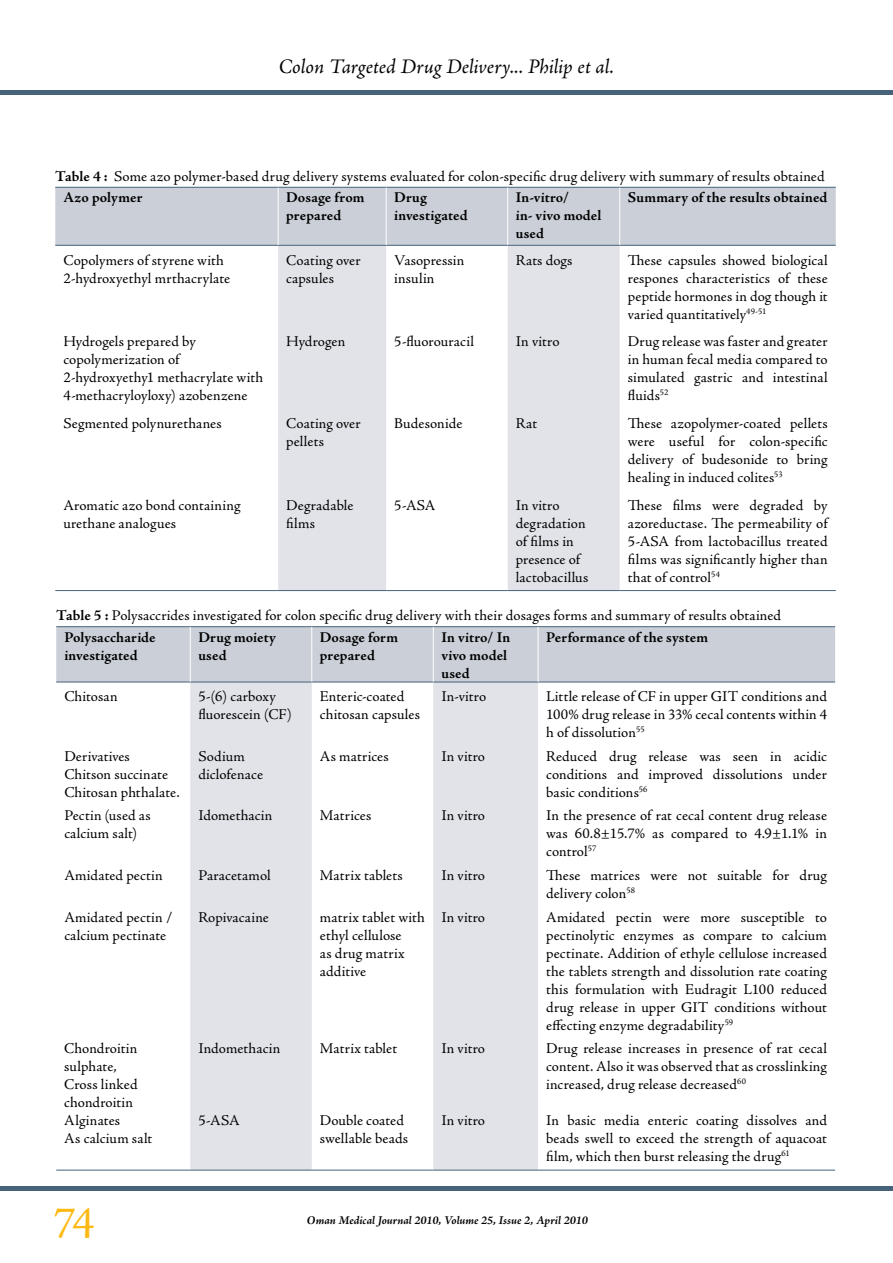
<style>
.page{position:relative;width:893px;height:1263px;background:#fff}
.page>*{position:absolute;margin:0;border:0;box-sizing:border-box;transform-origin:0 0}
.t1{font:45px "Adobe Jenson Pro";color:#fdb913}
.t2{font:italic 21px "Adobe Jenson Pro";color:#000}
.t3{font:15px/18px "Adobe Jenson Pro";letter-spacing:.01em;color:#000}
.t4{font:700 15px/18px "Adobe Jenson Pro";letter-spacing:.005em;color:#000}
.t5{font:italic 700 12px "Adobe Jenson Pro";color:#000}
.s1{font-weight:700}
</style>
<div class="page">
<hr style="left:0;top:90px;width:893px;height:4px;background:#46637a">
<div style="left:0;top:1186px;width:893px;height:5px;background:#46637a"></div>
<div style="left:55px;top:188px;width:781px;height:57px;background:#cbd0d8"></div>
<svg style="left:278px;top:246px;width:342px;height:344px;fill:#e1e3e8"></svg>
<hr style="left:55px;top:187px;width:223px;height:1px;background:#46637a">
<hr style="left:278px;top:187px;width:108px;height:1px;background:#46637a">
<hr style="left:386px;top:187px;width:122px;height:1px;background:#46637a">
<hr style="left:508px;top:187px;width:112px;height:1px;background:#46637a">
<hr style="left:620px;top:187px;width:216px;height:1px;background:#46637a">
<hr style="left:55px;top:245px;width:223px;height:1px;background:#46637a">
<hr style="left:278px;top:245px;width:108px;height:1px;background:#46637a">
<hr style="left:386px;top:245px;width:122px;height:1px;background:#46637a">
<hr style="left:508px;top:245px;width:112px;height:1px;background:#46637a">
<hr style="left:620px;top:245px;width:216px;height:1px;background:#46637a">
<hr style="left:278px;top:188px;width:1px;height:57px;background:#fff">
<hr style="left:386px;top:188px;width:1px;height:57px;background:#fff">
<hr style="left:507px;top:188px;width:1px;height:57px;background:#fff">
<hr style="left:619px;top:188px;width:1px;height:57px;background:#fff">
<hr style="left:55px;top:590px;width:223px;height:1px;background:#46637a">
<hr style="left:278px;top:590px;width:108px;height:1px;background:#46637a">
<hr style="left:386px;top:590px;width:122px;height:1px;background:#46637a">
<hr style="left:508px;top:590px;width:112px;height:1px;background:#46637a">
<hr style="left:620px;top:590px;width:216px;height:1px;background:#46637a">
<div style="left:56px;top:627px;width:779px;height:55px;background:#cbd0d8"></div>
<svg style="left:190px;top:683px;width:348px;height:487px;fill:#e1e3e8"></svg>
<hr style="left:56px;top:626px;width:134px;height:1px;background:#46637a">
<hr style="left:190px;top:626px;width:122px;height:1px;background:#46637a">
<hr style="left:312px;top:626px;width:121px;height:1px;background:#46637a">
<hr style="left:433px;top:626px;width:105px;height:1px;background:#46637a">
<hr style="left:538px;top:626px;width:297px;height:1px;background:#46637a">
<hr style="left:56px;top:682px;width:134px;height:1px;background:#46637a">
<hr style="left:190px;top:682px;width:122px;height:1px;background:#46637a">
<hr style="left:312px;top:682px;width:121px;height:1px;background:#46637a">
<hr style="left:433px;top:682px;width:105px;height:1px;background:#46637a">
<hr style="left:538px;top:682px;width:297px;height:1px;background:#46637a">
<hr style="left:190px;top:627px;width:1px;height:55px;background:#fff">
<hr style="left:311px;top:627px;width:1px;height:55px;background:#fff">
<hr style="left:433px;top:627px;width:1px;height:55px;background:#fff">
<hr style="left:538px;top:627px;width:1px;height:55px;background:#fff">
<hr style="left:56px;top:1170px;width:134px;height:1px;background:#46637a">
<hr style="left:190px;top:1170px;width:122px;height:1px;background:#46637a">
<hr style="left:312px;top:1170px;width:121px;height:1px;background:#46637a">
<hr style="left:433px;top:1170px;width:105px;height:1px;background:#46637a">
<hr style="left:538px;top:1170px;width:297px;height:1px;background:#46637a">
<h2 class="t2" style="left:279px;top:55px;width:337px">Colon Targeted Drug Delivery... Philip et al.</h2>
<p class="t3" style="left:63px;top:166px;width:763px;line-height:21.5px;text-indent:-8px"><span class="s1">Table 4 :</span> Some azo polymer-based drug delivery systems evaluated for colon-specific drug delivery with summary of results obtained<br><span class="s1">Azo polymer</span></p>
<p class="t4" style="left:286px;top:189px;width:80px">Dosage from prepared</p>
<p class="t4" style="left:394px;top:189px;width:75px">Drug investigated</p>
<p class="t4" style="left:516px;top:189px;width:87px">In-vitro/<br>in- vivo model used</p>
<p class="t4" style="left:628px;top:189px;width:201px">Summary of the results obtained</p>
<p class="t3" style="left:63px;top:251px;width:168px">Copolymers of styrene with<br>2-hydroxyethyl mrthacrylate</p>
<p class="t3" style="left:286px;top:251px;width:76px">Coating over capsules</p>
<p class="t3" style="left:394px;top:251px;width:72px">Vasopressin insulin</p>
<p class="t3" style="left:516px;top:251px;width:58px">Rats dogs</p>
<p class="t3" style="left:628px;top:251px;width:201px;text-align:justify">These capsules showed biological respones characteristics of these peptide hormones in dog though it varied quantitatively<sup>49-51</sup></p>
<p class="t3" style="left:63px;top:333px;width:201px">Hydrogels prepared by copolymerization of<br>2-hydroxyethy1 methacrylate with<br>4-methacryloyloxy) azobenzene</p>
<p class="t3" style="left:286px;top:333px;width:61px">Hydrogen</p>
<p class="t3" style="left:394px;top:333px;width:81px">5-fluorouracil</p>
<p class="t3" style="left:516px;top:333px;width:45px">In vitro</p>
<p class="t3" style="left:628px;top:333px;width:201px;text-align:justify">Drug release was faster and greater in human fecal media compared to simulated gastric and intestinal fluids<sup>52</sup></p>
<p class="t3" style="left:63px;top:415px;width:160px">Segmented polynurethanes</p>
<p class="t3" style="left:286px;top:415px;width:76px">Coating over pellets</p>
<p class="t3" style="left:394px;top:415px;width:70px">Budesonide</p>
<p class="t3" style="left:516px;top:415px;width:23px">Rat</p>
<p class="t3" style="left:628px;top:415px;width:201px;text-align:justify">These azopolymer-coated pellets were useful for colon-specific delivery of budesonide to bring healing in induced colites<sup>53</sup></p>
<p class="t3" style="left:63px;top:497px;width:179px">Aromatic azo bond containing urethane analogues</p>
<p class="t3" style="left:286px;top:497px;width:69px">Degradable films</p>
<p class="t3" style="left:394px;top:497px;width:43px">5-ASA</p>
<p class="t3" style="left:516px;top:497px;width:74px">In vitro degradation of films in presence of lactobacillus</p>
<p class="t3" style="left:628px;top:497px;width:201px;text-align:justify">These films were degraded by azoreductase. The permeability of 5-ASA from lactobacillus treated films was significantly higher than that of control<sup>54</sup></p>
<p class="t3" style="left:64px;top:605px;width:718px;line-height:21.5px;text-indent:-8px"><span class="s1">Table 5 :</span> Polysaccrides investigated for colon specific drug delivery with their dosages forms and summary of results obtained<br><span class="s1">Polysaccharide</span></p>
<p class="t4" style="left:64px;top:646px;width:75px">investigated</p>
<p class="t4" style="left:198px;top:628px;width:79px">Drug moiety used</p>
<p class="t4" style="left:320px;top:628px;width:80px">Dosage form prepared</p>
<p class="t4" style="left:441px;top:628px;width:70px">In vitro/ In vivo model used</p>
<p class="t4" style="left:546px;top:628px;width:163px">Performance of the system</p>
<p class="t3" style="left:64px;top:688px;width:55px">Chitosan</p>
<p class="t3" style="left:198px;top:688px;width:95px">5-(6) carboxy fluorescein (CF)</p>
<p class="t3" style="left:320px;top:688px;width:102px">Enteric-coated chitosan capsules</p>
<p class="t3" style="left:441px;top:688px;width:46px">In-vitro</p>
<p class="t3" style="left:546px;top:688px;width:282px;text-align:justify">Little release of CF in upper GIT conditions and 100% drug release in 33% cecal contents within 4 h of dissolution<sup>55</sup></p>
<p class="t3" style="left:64px;top:747px;width:117px">Derivatives<br>Chitson succinate<br>Chitosan phthalate.</p>
<p class="t3" style="left:198px;top:747px;width:66px">Sodium diclofenace</p>
<p class="t3" style="left:320px;top:747px;width:70px">As matrices</p>
<p class="t3" style="left:441px;top:747px;width:45px">In vitro</p>
<p class="t3" style="left:546px;top:747px;width:282px;text-align:justify">Reduced drug release was seen in acidic conditions and improved dissolutions under basic conditions<sup>56</sup></p>
<p class="t3" style="left:64px;top:807px;width:88px">Pectin (used as calcium salt)</p>
<p class="t3" style="left:198px;top:807px;width:76px">Idomethacin</p>
<p class="t3" style="left:320px;top:807px;width:53px">Matrices</p>
<p class="t3" style="left:441px;top:807px;width:45px">In vitro</p>
<p class="t3" style="left:546px;top:807px;width:282px;text-align:justify">In the presence of rat cecal content drug release was 60.8±15.7% as compared to 4.9±1.1% in control<sup>57</sup></p>
<p class="t3" style="left:64px;top:866px;width:100px">Amidated pectin</p>
<p class="t3" style="left:198px;top:866px;width:74px">Paracetamol</p>
<p class="t3" style="left:320px;top:866px;width:84px">Matrix tablets</p>
<p class="t3" style="left:441px;top:866px;width:45px">In vitro</p>
<p class="t3" style="left:546px;top:866px;width:282px">These matrices were not suitable for drug delivery colon<sup>58</sup></p>
<p class="t3" style="left:64px;top:908px;width:110px">Amidated pectin / calcium pectinate</p>
<p class="t3" style="left:198px;top:908px;width:72px">Ropivacaine</p>
<p class="t3" style="left:320px;top:908px;width:107px">matrix tablet with ethyl cellulose<br>as drug matrix additive</p>
<p class="t3" style="left:441px;top:908px;width:45px">In vitro</p>
<p class="t3" style="left:546px;top:908px;width:282px;text-align:justify">Amidated pectin were more susceptible to pectinolytic enzymes as compare to calcium pectinate. Addition of ethyle cellulose increased the tablets strength and dissolution rate coating this formulation with Eudragit L100 reduced drug release in upper GIT conditions without effecting enzyme degradability<sup>59</sup></p>
<p class="t3" style="left:64px;top:1040px;width:90px">Chondroitin sulphate,<br>Cross linked chondroitin<br>Alginates<br>As calcium salt</p>
<p class="t3" style="left:198px;top:1040px;width:83px">Indomethacin</p>
<p class="t3" style="left:320px;top:1040px;width:79px">Matrix tablet</p>
<p class="t3" style="left:546px;top:1040px;width:282px;text-align:justify">Drug release increases in presence of rat cecal content. Also it was observed that as crosslinking increased, drug release decreased<sup>60</sup></p>
<p class="t3" style="left:546px;top:1112px;width:282px;text-align:justify">In basic media enteric coating dissolves and beads swell to exceed the strength of aquacoat film, which then burst releasing the drug<sup>61</sup></p>
<p class="t3" style="left:441px;top:1040px;width:45px">In vitro</p>
<p class="t3" style="left:320px;top:1112px;width:90px">Double coated swellable beads</p>
<p class="t3" style="left:198px;top:1112px;width:43px">5-ASA</p>
<p class="t3" style="left:441px;top:1112px;width:45px">In vitro</p>
<h1 class="t1" style="left:54px;top:1197px;width:42px">74</h1>
<p class="t5" style="left:307px;top:1214px;width:283px">Oman Medical Journal 2010, Volume 25, Issue 2, April 2010</p>
</div>
